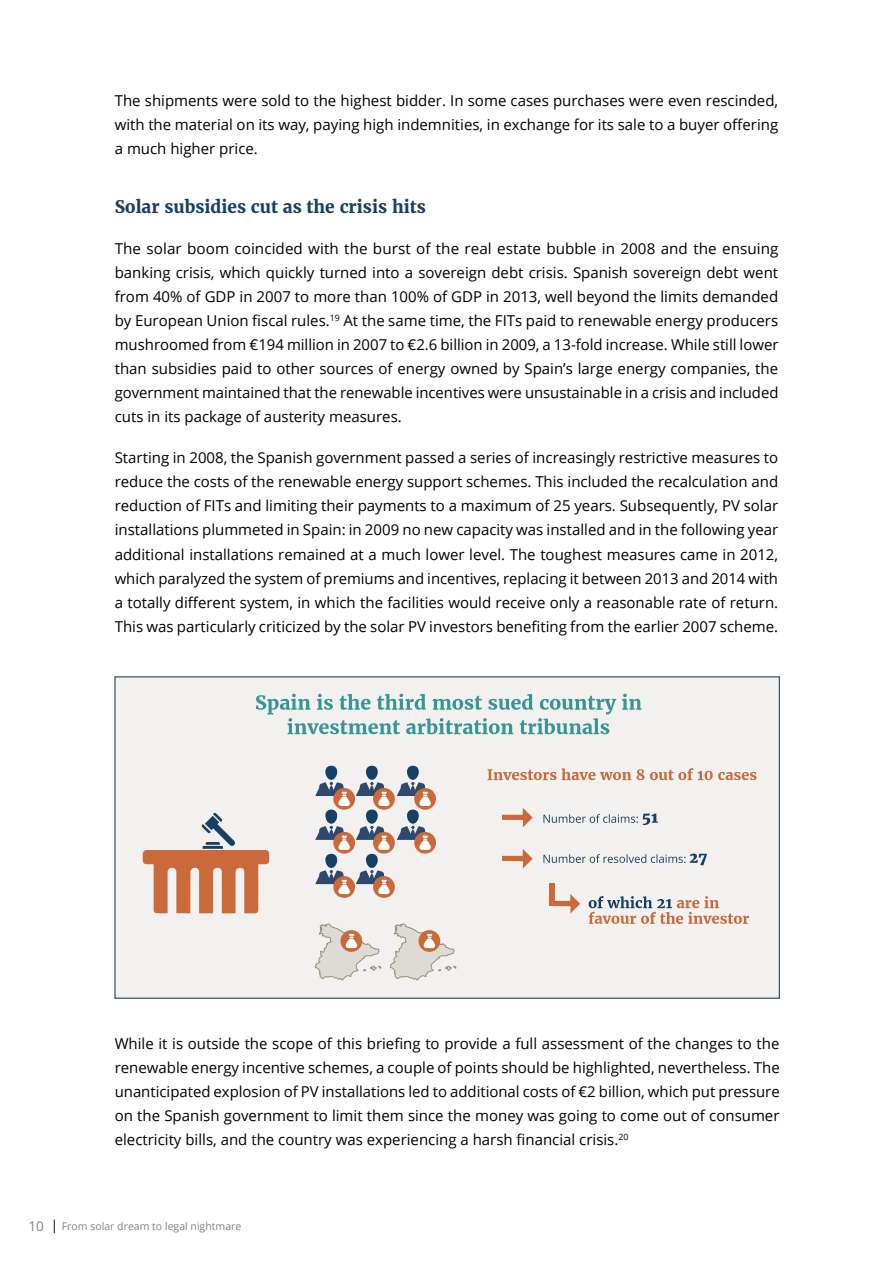
<style>
.page{position:relative;width:893px;height:1263px;background:#fff}
.page>*{position:absolute;margin:0;border:0;box-sizing:border-box;transform-origin:0 0}
.t1{font:700 17.25px "Merriweather";color:#183f65}
.t2{font:15px/24px "Open Sans";color:#000;text-align:justify}
.t3{font:10.5px "Open Sans";color:#808285}
.s1{font-size:13.5px}
.s2{font-size:13.5px;color:#000}
</style>
<div class="page">
<div style="left:115px;top:677px;width:664px;height:321px;background:#f2f1ef"></div>
<svg style="left:256px;top:694px;width:385px;height:40px"></svg>
<svg style="left:487px;top:768px;width:270px;height:12px"></svg>
<svg style="left:543px;top:813px;width:115px;height:12px"></svg>
<svg style="left:543px;top:853px;width:164px;height:13px"></svg>
<svg style="left:589px;top:896px;width:160px;height:28px"></svg>
<svg style="left:143px;top:813px;width:126px;height:100px"></svg>
<svg style="left:502px;top:808px;width:31px;height:19px"></svg>
<svg style="left:502px;top:849px;width:31px;height:19px"></svg>
<svg style="left:414px;top:788px;width:22px;height:22px"></svg>
<div style="left:414px;top:832px;width:22px;height:22px;background:#ca693a;border-radius:50%"></div>
<svg style="left:397px;top:766px;width:34px;height:84px"></svg>
<svg style="left:373px;top:788px;width:22px;height:22px"></svg>
<svg style="left:373px;top:832px;width:22px;height:22px"></svg>
<svg style="left:373px;top:876px;width:22px;height:22px"></svg>
<svg style="left:356px;top:766px;width:34px;height:128px"></svg>
<div style="left:333px;top:788px;width:22px;height:22px;background:#ca693a;border-radius:50%"></div>
<div style="left:333px;top:832px;width:22px;height:22px;background:#ca693a;border-radius:50%"></div>
<svg style="left:333px;top:876px;width:22px;height:22px"></svg>
<svg style="left:315px;top:766px;width:35px;height:128px"></svg>
<svg style="left:315px;top:924px;width:66px;height:56px"></svg>
<svg style="left:390px;top:924px;width:66px;height:56px"></svg>
<svg style="left:555px;top:894px;width:25px;height:19px"></svg>
<div style="left:549px;top:884px;width:6px;height:22px;background:#ca693a"></div>
<p class="t2" style="left:115px;top:88px;width:665px">The shipments were sold to the highest bidder. In some cases purchases were even rescinded, with the material on its way, paying high indemnities, in exchange for its sale to a buyer offering a much higher price.</p>
<p class="t1" style="left:115px;top:196px;width:313px">Solar subsidies cut as the crisis hits</p>
<p class="t2" style="left:115px;top:236px;width:665px">The solar boom coincided with the burst of the real estate bubble in 2008 and the ensuing banking crisis, which quickly turned into a sovereign debt crisis. Spanish sovereign debt went from 40% of GDP in 2007 to more than 100% of GDP in 2013, well beyond the limits demanded by European Union fiscal rules.<sup>19</sup> At the same time, the FITs paid to renewable energy producers mushroomed from €194 million in 2007 to €2.6 billion in 2009, a 13-fold increase. While still lower than subsidies paid to other sources of energy owned by Spain’s large energy companies, the government maintained that the renewable incentives were unsustainable in a crisis and included cuts in its package of austerity measures.</p>
<p class="t2" style="left:115px;top:446px;width:665px">Starting in 2008, the Spanish government passed a series of increasingly restrictive measures to reduce the costs of the renewable energy support schemes. This included the recalculation and reduction of FITs and limiting their payments to a maximum of 25 years. Subsequently, PV solar installations plummeted in Spain: in 2009 no new capacity was installed and in the following year additional installations remained at a much lower level. The toughest measures came in 2012, which paralyzed the system of premiums and incentives, replacing it between 2013 and 2014 with a totally different system, in which the facilities would receive only a reasonable rate of return.<br>This was particularly criticized by the solar PV investors benefiting from the earlier 2007 scheme.</p>
<p class="t2" style="left:115px;top:1031px;width:666px">While it is outside the scope of this briefing to provide a full assessment of the changes to the renewable energy incentive schemes, a couple of points should be highlighted, nevertheless. The unanticipated explosion of PV installations led to additional costs of €2 billion, which put pressure on the Spanish government to limit them since the money was going to come out of consumer electricity bills, and the country was experiencing a harsh financial crisis.<sup>20</sup></p>
<p class="t3" style="left:29px;top:1218px;width:214px"><span class="s1">10</span> <span class="s2">|</span> From solar dream to legal nightmare</p>
</div>
